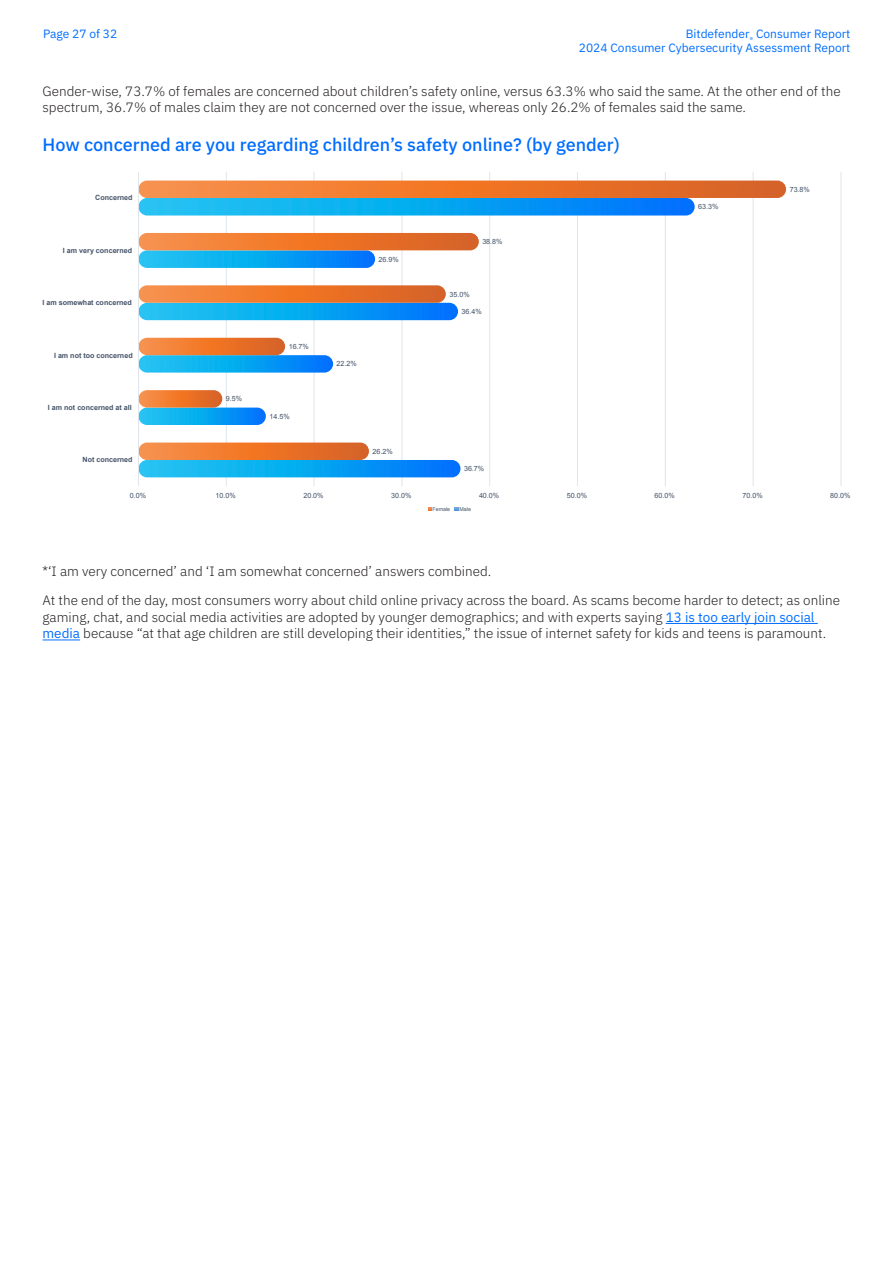
<style>
.page{position:relative;width:893px;height:1263px;background:#fff}
.page>*{position:absolute;margin:0;border:0;box-sizing:border-box;transform-origin:0 0}
.Paragraph_Style_1{font:500 18px "IBM Plex Sans";color:#006dfe}
.Main-Body{font:300 13.5px/16.5px "IBM Plex Sans";color:#231f20}
.t1{font:12px/14.4px "IBM Plex Sans";color:#006dfe;text-align:right}
.t2{font:7.2px "Arial";color:#445369}
.t3{font:700 7.2px "Arial";color:#445369}
.t4{font:5.4px "Arial";color:#445369}
.s1{font-weight:400;color:#006dfe}
</style>
<div class="page">
<hr style="left:666px;top:623px;width:152px;height:1px;background:#006dfe">
<hr style="left:43px;top:639px;width:37px;height:1px;background:#006dfe">
<hr style="left:226px;top:172px;width:1px;height:314px;background:#dfe5eb">
<hr style="left:314px;top:172px;width:1px;height:314px;background:#dfe5eb">
<hr style="left:402px;top:172px;width:1px;height:314px;background:#dfe5eb">
<hr style="left:489px;top:172px;width:1px;height:314px;background:#dfe5eb">
<hr style="left:577px;top:172px;width:1px;height:314px;background:#dfe5eb">
<hr style="left:665px;top:172px;width:1px;height:314px;background:#dfe5eb">
<hr style="left:753px;top:172px;width:1px;height:314px;background:#dfe5eb">
<hr style="left:841px;top:172px;width:1px;height:314px;background:#dfe5eb">
<div style="left:138px;top:460px;width:322px;height:17px;background:linear-gradient(to right,#20ceed,#0078f9);border-radius:9px"></div>
<div style="left:138px;top:408px;width:128px;height:17px;background:linear-gradient(to right,#21cfed,#0079f9);border-radius:9px"></div>
<div style="left:138px;top:355px;width:195px;height:18px;background:linear-gradient(to right,#20ceed,#0078f9);border-radius:9px"></div>
<div style="left:138px;top:303px;width:320px;height:17px;background:linear-gradient(to right,#20ceed,#0078f9);border-radius:9px"></div>
<div style="left:138px;top:250px;width:237px;height:18px;background:linear-gradient(to right,#1fceed,#0078f9);border-radius:9px"></div>
<div style="left:138px;top:198px;width:557px;height:18px;background:linear-gradient(to right,#1fceed,#0078fa);border-radius:9px"></div>
<svg style="left:138px;top:442px;width:231px;height:18px;background:#ec7c36"></svg>
<svg style="left:138px;top:390px;width:84px;height:18px"></svg>
<svg style="left:138px;top:338px;width:147px;height:17px;background:#ec772f"></svg>
<svg style="left:138px;top:285px;width:308px;height:18px;background:#eb7b36"></svg>
<svg style="left:138px;top:233px;width:341px;height:17px;background:#eb772f"></svg>
<svg style="left:138px;top:181px;width:648px;height:17px;background:#eb772f"></svg>
<hr style="left:138px;top:172px;width:1px;height:314px;background:#dfe5eb">
<p class="t1" style="left:43px;top:25px;width:76px">Page 27 of 32</p>
<p class="t1" style="left:579px;top:25px;width:273px">Bitdefender<sub>®</sub> Consumer Report<br>2024 Consumer Cybersecurity Assessment Report</p>
<p class="Main-Body" style="left:43px;top:81px;width:800px">Gender-wise, 73.7% of females are concerned about children’s safety online, versus 63.3% who said the same. At the other end of the spectrum, 36.7% of males claim they are not concerned over the issue, whereas only 26.2% of females said the same.</p>
<p class="Paragraph_Style_1" style="left:43px;top:130px;width:579px">How concerned are you regarding children’s safety online? (by gender)</p>
<p class="t3" style="left:95px;top:193px;width:39px">Concerned</p>
<p class="t3" style="left:63px;top:246px;width:71px">I am very concerned</p>
<p class="t3" style="left:42px;top:298px;width:91px">I am somewhat concerned</p>
<p class="t3" style="left:54px;top:350px;width:80px">I am not too concerned</p>
<p class="t3" style="left:48px;top:403px;width:85px">I am not concerned at all</p>
<p class="t3" style="left:83px;top:455px;width:52px">Not concerned</p>
<p class="t2" style="left:379px;top:255px;width:22px">26.9%</p>
<p class="t2" style="left:226px;top:394px;width:18px">9.5%</p>
<p class="t2" style="left:289px;top:342px;width:22px">16.7%</p>
<p class="t2" style="left:269px;top:412px;width:22px">14.5%</p>
<p class="t2" style="left:337px;top:359px;width:22px">22.2%</p>
<p class="t2" style="left:372px;top:447px;width:22px">26.2%</p>
<p class="t2" style="left:482px;top:237px;width:22px">38.8%</p>
<p class="t2" style="left:449px;top:289px;width:22px">35.0%</p>
<p class="t2" style="left:462px;top:307px;width:22px">36.4%</p>
<p class="t2" style="left:464px;top:464px;width:22px">36.7%</p>
<p class="t2" style="left:698px;top:202px;width:22px">63.3%</p>
<p class="t2" style="left:790px;top:185px;width:22px">73.8%</p>
<p class="t2" style="left:130px;top:491px;width:18px">0.0%</p>
<p class="t2" style="left:216px;top:491px;width:22px">10.0%</p>
<p class="t2" style="left:303px;top:491px;width:22px">20.0%</p>
<p class="t2" style="left:391px;top:491px;width:22px">30.0%</p>
<p class="t2" style="left:479px;top:491px;width:22px">40.0%</p>
<p class="t2" style="left:567px;top:491px;width:22px">50.0%</p>
<p class="t2" style="left:655px;top:491px;width:22px">60.0%</p>
<p class="t2" style="left:742px;top:491px;width:22px">70.0%</p>
<p class="t2" style="left:830px;top:491px;width:22px">80.0%</p>
<p class="t4" style="left:432px;top:506px;width:19px">Female</p>
<p class="t4" style="left:459px;top:506px;width:13px">Male</p>
<p class="Main-Body" style="left:43px;top:562px;width:450px">*‘I am very concerned’ and ‘I am somewhat concerned’ answers combined.</p>
<p class="Main-Body" style="left:43px;top:591px;width:799px">At the end of the day, most consumers worry about child online privacy across the board. As scams become harder to detect; as online gaming, chat, and social media activities are adopted by younger demographics; and with experts saying <span class="s1">13 is too early join social media</span> because “at that age children are still developing their identities,” the issue of internet safety for kids and teens is paramount.</p>
</div>
